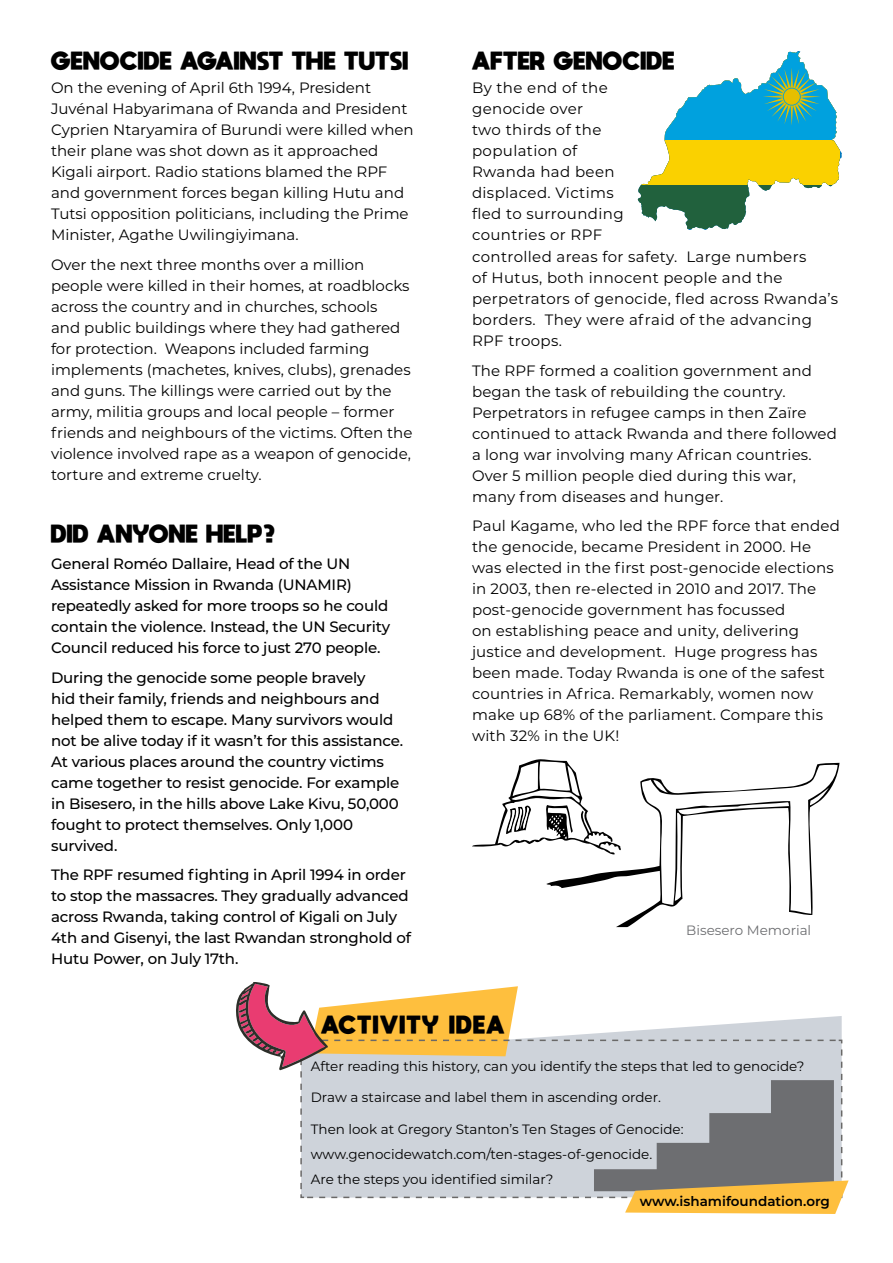
<style>
.page{position:relative;width:893px;height:1263px;background:#fff}
.page>*{position:absolute;margin:0;border:0;box-sizing:border-box;transform-origin:0 0}
.t1{font:800 18px "moon get";letter-spacing:.025em;color:#000}
.t2{font:800 18px "moon get";letter-spacing:.075em;color:#000}
.t3{font:15px/21px "Montserrat";color:#000}
.t4{font:500 15px/21px "Montserrat";letter-spacing:-.01em;color:#000}
.t5{font:15px/21px "Montserrat";letter-spacing:.025em;color:#000}
.t6{font:13.5px/24.8px "Montserrat";color:#000}
.t7{font:600 13.5px "Montserrat";color:#000}
.t8{font:13.5px "Montserrat";color:#6d6e71}
</style>
<div class="page">
<svg style="left:472px;top:759px;width:96px;height:88px"></svg>
<svg style="left:546px;top:763px;width:293px;height:164px"></svg>
<svg style="left:236px;top:982px;width:613px;height:232px"></svg>
<svg style="left:638px;top:51px;width:204px;height:179px"></svg>
<p class="t1" style="left:51px;top:49px;width:359px">GENOCIDE AGAINST THE TUTSI</p>
<p class="t1" style="left:472px;top:49px;width:204px">AFTER GENOCIDE</p>
<p class="t3" style="left:51px;top:77px;width:364px">On the evening of April 6th 1994, President Juvénal Habyarimana of Rwanda and President Cyprien Ntaryamira of Burundi were killed when their plane was shot down as it approached Kigali airport. Radio stations blamed the RPF and government forces began killing Hutu and Tutsi opposition politicians, including the Prime Minister, Agathe Uwilingiyimana.</p>
<p class="t3" style="left:51px;top:253px;width:363px">Over the next three months over a million people were killed in their homes, at roadblocks across the country and in churches, schools<br>and public buildings where they had gathered for protection. Weapons included farming implements (machetes, knives, clubs), grenades and guns. The killings were carried out by the army, militia groups and local people – former friends and neighbours of the victims. Often the violence involved rape as a weapon of genocide, torture and extreme cruelty.</p>
<p class="t1" style="left:51px;top:522px;width:226px">DID ANYONE HELP?</p>
<p class="t4" style="left:51px;top:553px;width:341px">General Roméo Dallaire, Head of the UN Assistance Mission in Rwanda (UNAMIR) repeatedly asked for more troops so he could contain the violence. Instead, the UN Security Council reduced his force to just 270 people.</p>
<p class="t4" style="left:51px;top:666px;width:354px">During the genocide some people bravely<br>hid their family, friends and neighbours and helped them to escape. Many survivors would not be alive today if it wasn’t for this assistance.<br>At various places around the country victims came together to resist genocide. For example in Bisesero, in the hills above Lake Kivu, 50,000 fought to protect themselves. Only 1,000 survived.</p>
<p class="t4" style="left:51px;top:864px;width:361px">The RPF resumed fighting in April 1994 in order to stop the massacres. They gradually advanced across Rwanda, taking control of Kigali on July 4th and Gisenyi, the last Rwandan stronghold of Hutu Power, on July 17th.</p>
<p class="t5" style="left:472px;top:77px;width:153px">By the end of the genocide over<br>two thirds of the population of<br>Rwanda had been displaced. Victims fled to surrounding countries or RPF</p>
<p class="t5" style="left:472px;top:246px;width:368px">controlled areas for safety. Large numbers<br>of Hutus, both innocent people and the perpetrators of genocide, fled across Rwanda’s borders. They were afraid of the advancing RPF troops.</p>
<p class="t3" style="left:472px;top:359px;width:366px">The RPF formed a coalition government and began the task of rebuilding the country.<br>Perpetrators in refugee camps in then Zaïre continued to attack Rwanda and there followed a long war involving many African countries.<br>Over 5 million people died during this war, many from diseases and hunger.</p>
<p class="t3" style="left:472px;top:515px;width:369px">Paul Kagame, who led the RPF force that ended the genocide, became President in 2000. He was elected in the first post-genocide elections in 2003, then re-elected in 2010 and 2017. The post-genocide government has focussed<br>on establishing peace and unity, delivering justice and development. Huge progress has been made. Today Rwanda is one of the safest countries in Africa. Remarkably, women now make up 68% of the parliament. Compare this with 32% in the UK!</p>
<p class="t8" style="left:686px;top:921px;width:126px">Bisesero Memorial</p>
<p class="t2" style="left:321px;top:1013px;width:185px">ACTIVITY IDEA</p>
<p class="t6" style="left:311px;top:1054px;width:495px">After reading this history, can you identify the steps that led to genocide?</p>
<p class="t6" style="left:311px;top:1084px;width:352px">Draw a staircase and label them in ascending order.</p>
<p class="t6" style="left:311px;top:1116px;width:374px">Then look at Gregory Stanton’s Ten Stages of Genocide: www.genocidewatch.com/ten-stages-of-genocide.<br>Are the steps you identified similar?</p>
<p class="t7" style="left:640px;top:1191px;width:192px">www.ishamifoundation.org</p>
</div>
